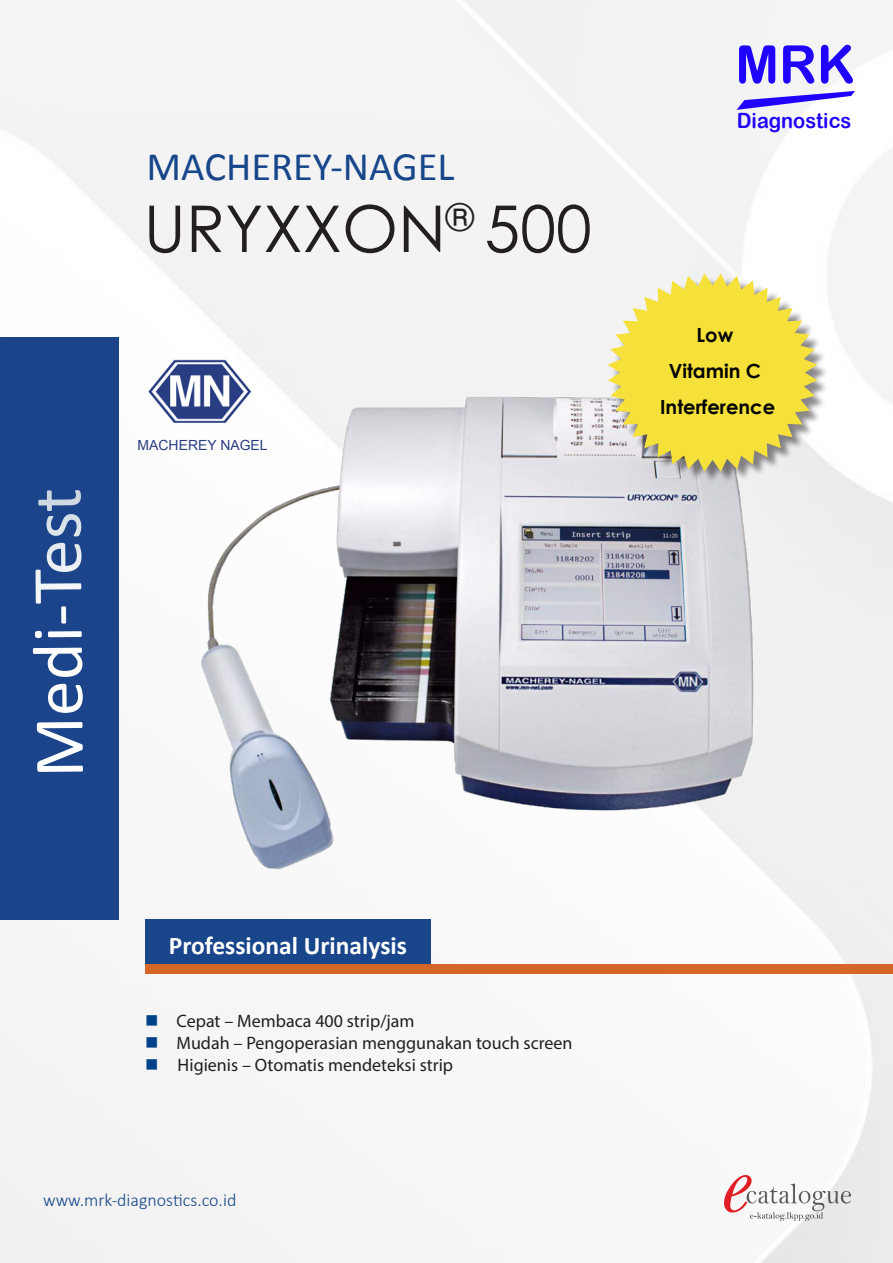
<style>
.page{position:relative;width:893px;height:1263px;background:#fff}
.page>*{position:absolute;margin:0;border:0;box-sizing:border-box;transform-origin:0 0}
.t1{font:72px "Calibri";color:#fff}
.t2{font:64.65px "Century Gothic";color:#231f20}
.t3{font:52.5px "Arial Rounded MT Bold";color:#2003fd}
.t4{font:40.5px "Calibri";color:#17468a}
.t5{font:700 25.5px "Calibri";color:#fff}
.t6{font:21.15px "Arial Rounded MT Bold";color:#2003fd;scale:.95 1}
.t7{font:700 19.5px "Century Gothic";color:#040503}
.t8{font:18px "Myriad Pro";color:#231f20}
.t9{font:300 18px "Calibri";color:#174689}
.t10{font:13.95px "Arial";color:#293d82}
.s1{color:#004289}
</style>
<div class="page">
<img style="left:0;top:0;width:893px;height:1263px">
<img style="left:149px;top:347px;width:105px;height:88px">
<svg style="left:736px;top:91px;width:119px;height:19px"></svg>
<div style="left:0;top:337px;width:119px;height:582px;background:#1b448a"></div>
<div style="left:145px;top:919px;width:286px;height:45px;background:#19458a"></div>
<div style="left:145px;top:964px;width:748px;height:9px;background:#d66627"></div>
<img style="left:156px;top:365px;width:659px;height:511px">
<div style="left:610px;top:276px;width:219px;height:208px;background:#231f20;opacity:.53"></div>
<svg style="left:608px;top:273px;width:209px;height:199px;background:#edde6c"></svg>
<img style="left:725px;top:1175px;width:125px;height:46px">
<p class="t4" style="left:147px;top:141px;width:310px">MACHEREY-NAGEL</p>
<p class="t2" style="left:144px;top:183px;width:450px">URYXXON<sup>®</sup> 500</p>
<p class="t1" style="left:15px;top:779px;width:291px;rotate:-91deg">Medi-Test</p>
<p class="t10" style="left:138px;top:436px;width:132px">MACHEREY NAGEL</p>
<p class="t5" style="left:169px;top:929px;width:240px">Professional Urinalysis</p>
<p class="t8" style="left:145px;top:1010px;width:271px"><span class="s1">■</span> Cepat – Membaca 400 strip/jam</p>
<p class="t8" style="left:145px;top:1032px;width:429px"><span class="s1">■</span> Mudah – Pengoperasian menggunakan touch screen</p>
<p class="t8" style="left:145px;top:1053px;width:310px"><span class="s1">■</span> Higienis – Otomatis mendeteksi strip</p>
<p class="t9" style="left:43px;top:1189px;width:195px">www.mrk-diagnostics.co.id</p>
<p class="t3" style="left:735px;top:33px;width:122px">MRK</p>
<p class="t6" style="left:737px;top:108px;width:122px">Diagnostics</p>
<p class="t7" style="left:697px;top:320px;width:38px">Low</p>
<p class="t7" style="left:669px;top:356px;width:94px">Vitamin C</p>
<p class="t7" style="left:660px;top:392px;width:117px">Interference</p>
</div>
